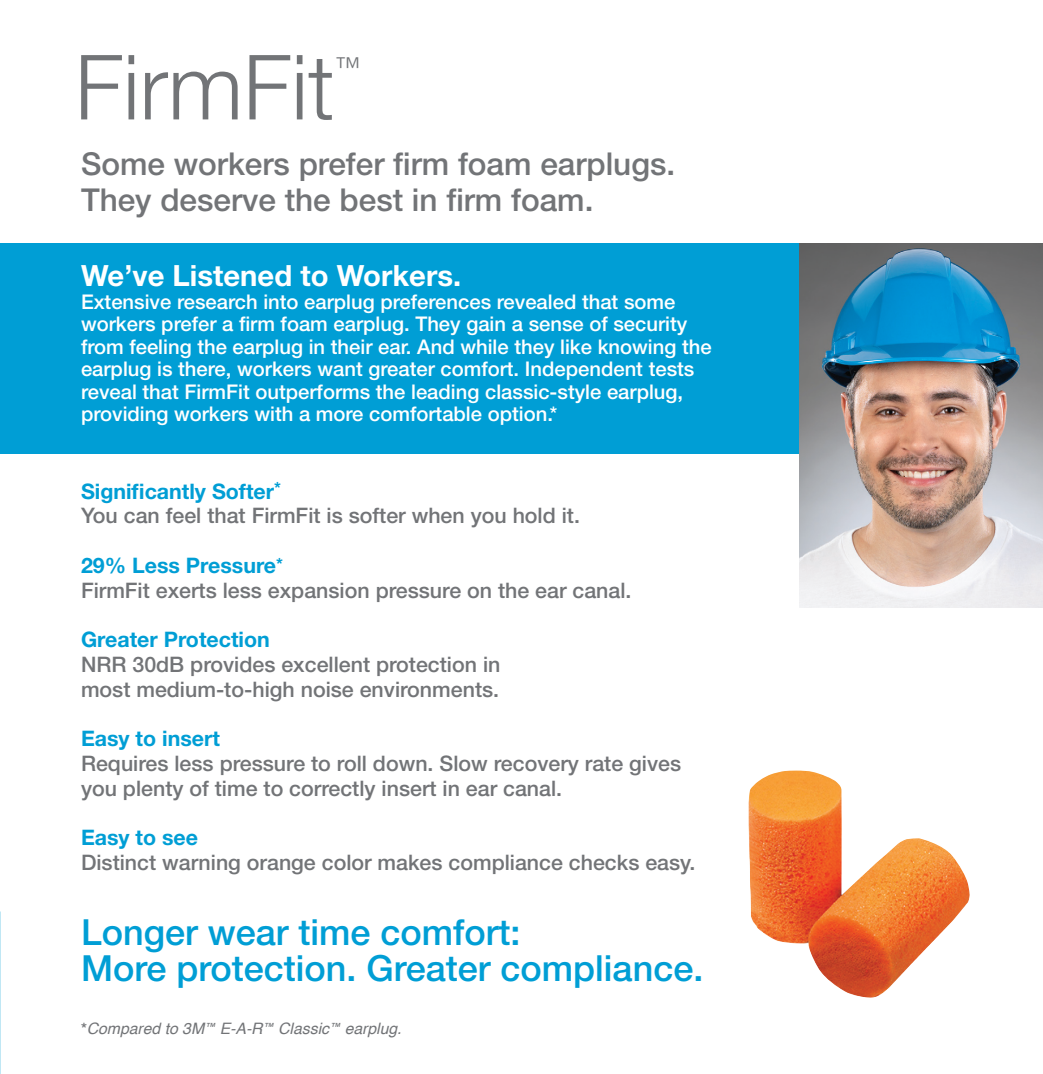
<style>
.page{position:relative;width:1043px;height:1074px;background:#fff}
.page>*{position:absolute;margin:0;border:0;box-sizing:border-box;transform-origin:0 0}
.t1{font:300 90px "Helvetica Neue";color:#727477}
.t2{font:500 36px "Helvetica Neue";color:#009ed5}
.t3{font:500 31.5px "Helvetica Neue";color:#727477}
.t4{font:700 29.25px "Helvetica Neue";color:#fff}
.t5{font:300 26.32px "Helvetica Neue";color:#727477}
.t6{font:500 21.38px "Helvetica Neue";color:#727477}
.t7{font:700 21.38px "Helvetica Neue";color:#009ed5}
.t8{font:500 20.25px/22.5px "Helvetica Neue";color:#fff}
.t9{font:italic 15.75px "Helvetica";color:#727477}
.s1{font-family:"Helvetica Neue";font-weight:500;font-style:normal}
.s2{font-size:11.25px}
</style>
<div class="page">
<div style="left:0;top:243px;width:1043px;height:211px;background:#009ed5"></div>
<img style="left:748px;top:770px;width:222px;height:228px">
<img style="left:800px;top:243px;width:243px;height:365px">
<p class="t1" style="left:75px;top:32px;width:261px">FirmFit</p>
<p class="t5" style="left:335px;top:51px;width:27px">™</p>
<p class="t3" style="left:81px;top:144px;width:596px">Some workers prefer firm foam earplugs.</p>
<p class="t3" style="left:81px;top:180px;width:514px">They deserve the best in firm foam.</p>
<p class="t4" style="left:81px;top:258px;width:382px">We’ve Listened to Workers.</p>
<p class="t8" style="left:81px;top:290px;width:632px">Extensive research into earplug preferences revealed that some workers prefer a firm foam earplug. They gain a sense of security from feeling the earplug in their ear. And while they like knowing the earplug is there, workers want greater comfort. Independent tests reveal that FirmFit outperforms the leading classic-style earplug, providing workers with a more comfortable option.*</p>
<p class="t7" style="left:81px;top:477px;width:202px">Significantly Softer<sup>*</sup></p>
<p class="t6" style="left:81px;top:503px;width:500px">You can feel that FirmFit is softer when you hold it.</p>
<p class="t7" style="left:81px;top:552px;width:204px">29% Less Pressure<sup>*</sup></p>
<p class="t6" style="left:81px;top:577px;width:552px">FirmFit exerts less expansion pressure on the ear canal.</p>
<p class="t7" style="left:81px;top:626px;width:190px">Greater Protection</p>
<p class="t6" style="left:81px;top:651px;width:421px">NRR 30dB provides excellent protection in</p>
<p class="t6" style="left:81px;top:676px;width:420px">most medium-to-high noise environments.</p>
<p class="t7" style="left:81px;top:725px;width:140px">Easy to insert</p>
<p class="t6" style="left:81px;top:750px;width:602px">Requires less pressure to roll down. Slow recovery rate gives</p>
<p class="t6" style="left:81px;top:775px;width:483px">you plenty of time to correctly insert in ear canal.</p>
<p class="t7" style="left:81px;top:824px;width:119px">Easy to see</p>
<p class="t6" style="left:81px;top:849px;width:616px">Distinct warning orange color makes compliance checks easy.</p>
<p class="t2" style="left:81px;top:910px;width:441px">Longer wear time comfort:</p>
<p class="t2" style="left:81px;top:946px;width:624px">More protection. Greater compliance.</p>
<p class="t9" style="left:81px;top:1015px;width:322px"><span class="s1">*</span>Compared to 3M<span class="s2">™</span> E-A-R<span class="s2">™</span> Classic<span class="s2">™</span> earplug.</p>
</div>
